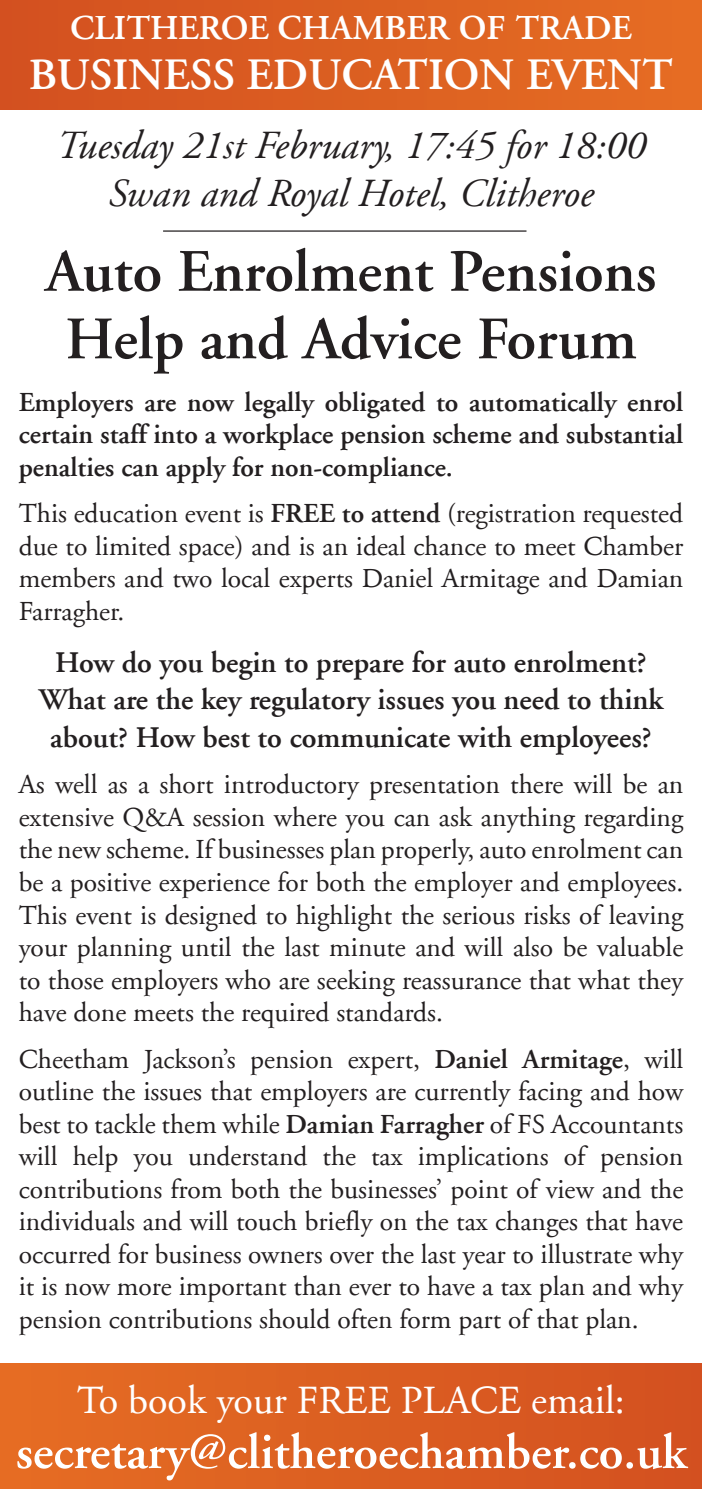
<style>
.page{position:relative;width:702px;height:1489px;background:#fff}
.page>*{position:absolute;margin:0;border:0;box-sizing:border-box;transform-origin:0 0}
.t1{font:600 60px/67.5px "Adobe Garamond LT";color:#231f20;text-align:center}
.t2{font:600 50px "Adobe Garamond LT";color:#fff}
.t3{font:600 45px "Adobe Garamond LT";color:#fff}
.t4{font:italic 40px/48px "Adobe Garamond LT";color:#231f20;text-align:center}
.t5{font:40px "Adobe Garamond LT";color:#fff}
.t6{font:600 35px "Adobe Garamond LT";color:#fff}
.t7{font:600 30px/37.5px "Adobe Garamond LT";color:#231f20;text-align:center}
.t8{font:27.5px/32.5px "Adobe Garamond LT";color:#231f20;text-align:justify}
.t9{font:600 27.5px/32.5px "Adobe Garamond LT";color:#231f20;text-align:justify}
.s1{font-weight:600}
</style>
<div class="page">
<div style="left:0;top:1362px;width:702px;height:126px;background:linear-gradient(to right,#e66d23,#d35020)"></div>
<div style="left:0;top:0;width:702px;height:110px;background:linear-gradient(to right,#d35020,#e66d23)"></div>
<hr style="left:163px;top:230px;width:363px;height:2px;background:#231f20">
<p class="t6" style="left:70px;top:9px;width:563px">CLITHEROE CHAMBER OF TRADE</p>
<h3 class="t3" style="left:29px;top:50px;width:645px">BUSINESS EDUCATION EVENT</h3>
<h3 class="t4" style="left:56px;top:123px;width:591px">Tuesday 21st February, 17:45 for 18:00<br>Swan and Royal Hotel, Clitheroe</h3>
<h1 class="t1" style="left:46px;top:239px;width:612px">Auto Enrolment Pensions<br>Help and Advice Forum</h1>
<p class="t9" style="left:19px;top:386px;width:666px">Employers are now legally obligated to automatically enrol certain staff into a workplace pension scheme and substantial penalties can apply for non-compliance.</p>
<p class="t8" style="left:19px;top:498px;width:666px">This education event is <span class="s1">FREE to attend</span> (registration requested due to limited space) and is an ideal chance to meet Chamber members and two local experts Daniel Armitage and Damian Farragher.</p>
<p class="t7" style="left:39px;top:644px;width:625px">How do you begin to prepare for auto enrolment?<br>What are the key regulatory issues you need to think about? How best to communicate with employees?</p>
<p class="t8" style="left:19px;top:769px;width:666px">As well as a short introductory presentation there will be an extensive Q&amp;A session where you can ask anything regarding the new scheme. If businesses plan properly, auto enrolment can be a positive experience for both the employer and employees.<br>This event is designed to highlight the serious risks of leaving your planning until the last minute and will also be valuable to those employers who are seeking reassurance that what they have done meets the required standards.</p>
<p class="t8" style="left:19px;top:1043px;width:666px">Cheetham Jackson’s pension expert, <span class="s1">Daniel Armitage</span>, will outline the issues that employers are currently facing and how best to tackle them while <span class="s1">Damian Farragher</span> of FS Accountants will help you understand the tax implications of pension contributions from both the businesses’ point of view and the individuals and will touch briefly on the tax changes that have occurred for business owners over the last year to illustrate why it is now more important than ever to have a tax plan and why pension contributions should often form part of that plan.</p>
<h3 class="t5" style="left:77px;top:1378px;width:549px">To book your FREE PLACE email:</h3>
<h2 class="t2" style="left:16px;top:1424px;width:672px">secretary@clitheroechamber.co.uk</h2>
</div>
